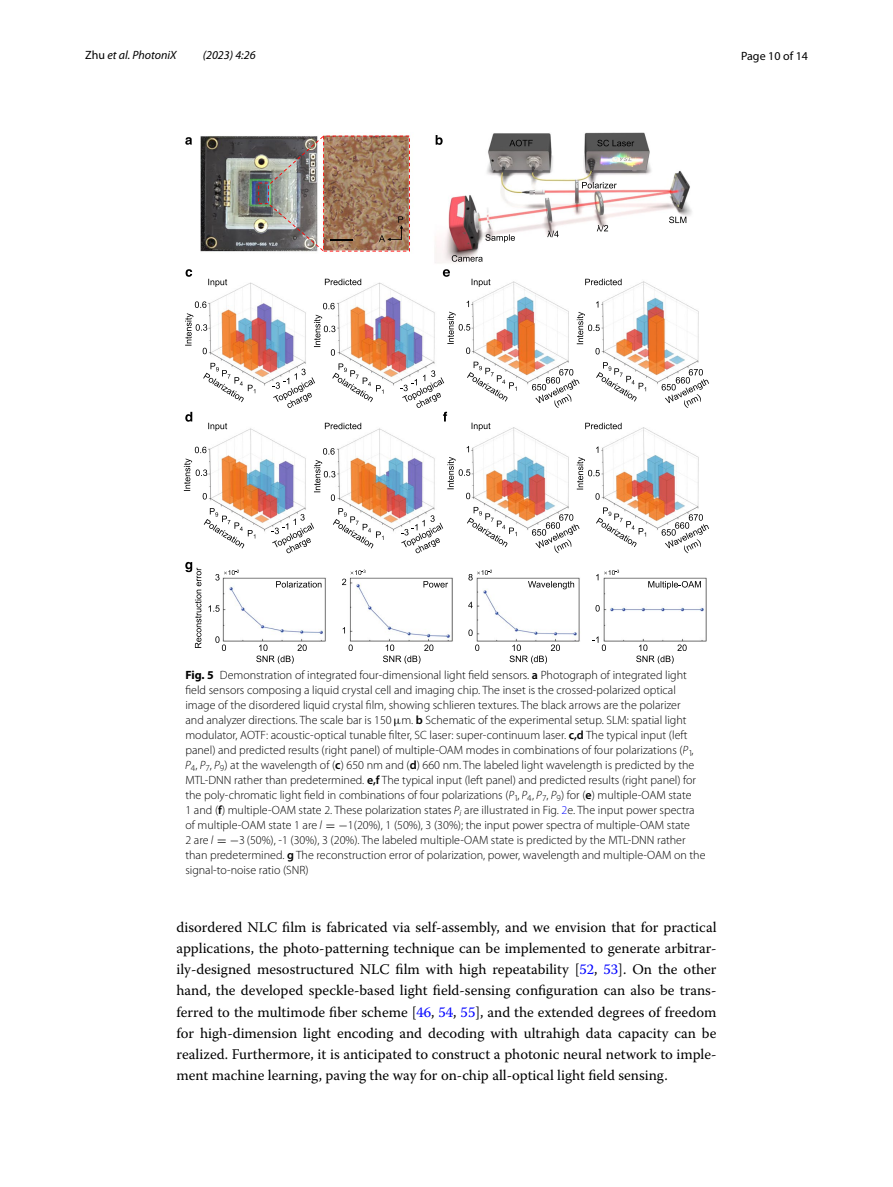
<style>
.page{position:relative;width:893px;height:1187px;background:#fff}
.page>*{position:absolute;margin:0;border:0;box-sizing:border-box;transform-origin:0 0}
.t1{font:14.7px/21.3px "Warnock Pro";color:#000;text-align:justify}
.t2{font:300 12px/15px "Myriad Pro";color:#000}
.t3{font:italic 12px "Myriad Pro";color:#000}
.t4{font:12px "Myriad Pro";color:#000}
.s1{font-style:normal}
.s2{font-weight:700}
.s3{font-weight:600}
.s4{font-family:"MTGU3";font-weight:400}
.s5{font-family:"Myriad Pro Light It 15";font-weight:400}
.s6{font-family:"Myriad Pro Light It 16";font-weight:400}
.s7{font-family:"Myriad Pro Light It 6";font-weight:400}
.s8{font-family:"Myriad Pro Light It 7";font-weight:400}
.s9{font-family:"Myriad Pro Light It 8";font-weight:400}
.s10{font-family:"Myriad Pro Light It 9";font-weight:400}
.s11{font-family:"Myriad Pro Light It 10";font-weight:400}
.s12{font-family:"Myriad Pro Light It 11";font-weight:400}
.s13{font-family:"Myriad Pro Light It 12";font-weight:400}
.s14{color:#00f}
.s15{font-family:"Myriad Pro Light It 13";font-weight:400}
.s16{font-family:"MTSYN32";font-weight:400}
.s17{font-family:"Myriad Pro Light 15";font-weight:400}
.s18{font-family:"Myriad Pro Light It 14";font-weight:400}
.s19{font-family:"MTSYN33";font-weight:400}
.s20{font-family:"Myriad Pro Light 16";font-weight:400}
</style>
<div class="page">
<img style="left:201px;top:133px;width:506px;height:508px">
<svg style="left:436px;top:135px;width:7px;height:10px"></svg>
<svg style="left:597px;top:140px;width:37px;height:6px"></svg>
<svg style="left:509px;top:140px;width:24px;height:6px"></svg>
<svg style="left:582px;top:182px;width:35px;height:6px"></svg>
<svg style="left:597px;top:225px;width:11px;height:6px"></svg>
<svg style="left:452px;top:255px;width:31px;height:7px"></svg>
<svg style="left:669px;top:216px;width:17px;height:7px"></svg>
<svg style="left:485px;top:234px;width:30px;height:8px"></svg>
<svg style="left:547px;top:231px;width:12px;height:6px"></svg>
<svg style="left:185px;top:137px;width:7px;height:8px"></svg>
<img style="left:258px;top:136px;width:152px;height:115px">
<svg style="left:472px;top:279px;width:18px;height:8px"></svg>
<svg style="left:208px;top:279px;width:19px;height:8px"></svg>
<svg style="left:186px;top:269px;width:6px;height:8px"></svg>
<svg style="left:443px;top:269px;width:7px;height:8px"></svg>
<svg style="left:325px;top:279px;width:36px;height:6px"></svg>
<svg style="left:585px;top:279px;width:37px;height:6px"></svg>
<svg style="left:185px;top:301px;width:22px;height:53px"></svg>
<svg style="left:577px;top:301px;width:23px;height:53px"></svg>
<svg style="left:314px;top:303px;width:21px;height:52px"></svg>
<svg style="left:447px;top:301px;width:23px;height:53px"></svg>
<svg style="left:472px;top:422px;width:18px;height:9px"></svg>
<svg style="left:208px;top:423px;width:19px;height:8px"></svg>
<svg style="left:325px;top:423px;width:36px;height:6px"></svg>
<svg style="left:585px;top:423px;width:37px;height:6px"></svg>
<svg style="left:184px;top:446px;width:23px;height:53px"></svg>
<svg style="left:577px;top:446px;width:23px;height:53px"></svg>
<svg style="left:323px;top:448px;width:12px;height:6px"></svg>
<svg style="left:314px;top:460px;width:21px;height:41px"></svg>
<svg style="left:447px;top:446px;width:23px;height:53px"></svg>
<svg style="left:273px;top:368px;width:42px;height:40px"></svg>
<svg style="left:272px;top:514px;width:42px;height:39px"></svg>
<svg style="left:185px;top:412px;width:7px;height:9px"></svg>
<svg style="left:203px;top:363px;width:52px;height:39px"></svg>
<svg style="left:204px;top:508px;width:51px;height:40px"></svg>
<svg style="left:467px;top:361px;width:50px;height:40px"></svg>
<svg style="left:467px;top:507px;width:50px;height:40px"></svg>
<svg style="left:532px;top:369px;width:48px;height:39px"></svg>
<svg style="left:332px;top:363px;width:51px;height:39px"></svg>
<svg style="left:400px;top:370px;width:47px;height:51px"></svg>
<svg style="left:596px;top:362px;width:50px;height:39px"></svg>
<svg style="left:333px;top:508px;width:50px;height:40px"></svg>
<svg style="left:401px;top:515px;width:42px;height:38px"></svg>
<svg style="left:596px;top:507px;width:50px;height:40px"></svg>
<svg style="left:662px;top:369px;width:47px;height:39px"></svg>
<svg style="left:532px;top:514px;width:48px;height:39px"></svg>
<svg style="left:662px;top:514px;width:47px;height:39px"></svg>
<svg style="left:185px;top:562px;width:16px;height:86px"></svg>
<svg style="left:209px;top:605px;width:11px;height:6px"></svg>
<svg style="left:215px;top:569px;width:24px;height:11px"></svg>
<svg style="left:342px;top:569px;width:23px;height:16px"></svg>
<svg style="left:343px;top:627px;width:2px;height:6px"></svg>
<svg style="left:468px;top:629px;width:5px;height:7px"></svg>
<svg style="left:468px;top:601px;width:5px;height:7px"></svg>
<svg style="left:468px;top:569px;width:24px;height:11px"></svg>
<svg style="left:636px;top:644px;width:51px;height:20px"></svg>
<svg style="left:592px;top:636px;width:14px;height:15px"></svg>
<svg style="left:595px;top:605px;width:5px;height:6px"></svg>
<svg style="left:596px;top:574px;width:2px;height:6px"></svg>
<svg style="left:276px;top:581px;width:45px;height:6px"></svg>
<svg style="left:423px;top:581px;width:25px;height:6px"></svg>
<svg style="left:528px;top:581px;width:46px;height:8px"></svg>
<svg style="left:648px;top:581px;width:53px;height:8px"></svg>
<svg style="left:510px;top:644px;width:50px;height:20px"></svg>
<svg style="left:475px;top:644px;width:4px;height:7px"></svg>
<svg style="left:383px;top:644px;width:50px;height:20px"></svg>
<svg style="left:349px;top:644px;width:4px;height:7px"></svg>
<svg style="left:256px;top:644px;width:51px;height:20px"></svg>
<svg style="left:215px;top:636px;width:11px;height:15px"></svg>
<svg style="left:604px;top:569px;width:15px;height:6px"></svg>
<p class="t3" style="left:85px;top:48px;width:93px"><span class="s1">Zhu</span> et al. PhotoniX</p>
<p class="t3" style="left:203px;top:48px;width:54px">(2023) 4:26</p>
<p class="t4" style="left:741px;top:48px;width:68px">Page 10 of 14</p>
<p class="t2" style="left:185px;top:667px;width:522px"><span class="s2">Fig. 5</span> Demonstration of integrated four-dimensional light field sensors. <span class="s3">a</span> Photograph of integrated light field sensors composing a liquid crystal cell and imaging chip. The inset is the crossed-polarized optical image of the disordered liquid crystal film, showing schlieren textures. The black arrows are the polarizer<br>and analyzer directions. The scale bar is 150 <span class="s4">µ</span>m. <span class="s3">b</span> Schematic of the experimental setup. SLM: spatial light modulator, AOTF: acoustic-optical tunable filter, SC laser: super-continuum laser. <span class="s3">c,d</span> The typical input (left panel) and predicted results (right panel) of multiple-OAM modes in combinations of four polarizations (<span class="s5">P</span><sub>1</sub>, <span class="s6">P</span><sub>4</sub>, <span class="s7">P</span><sub>7</sub>, <span class="s8">P</span><sub>9</sub>) at the wavelength of (<span class="s3">c</span>) 650 nm and (<span class="s3">d</span>) 660 nm. The labeled light wavelength is predicted by the MTL-DNN rather than predetermined. <span class="s3">e,f</span> The typical input (left panel) and predicted results (right panel) for the poly-chromatic light field in combinations of four polarizations (<span class="s9">P</span><sub>1</sub>, <span class="s10">P</span><sub>4</sub>, <span class="s11">P</span><sub>7</sub>, <span class="s12">P</span><sub>9</sub>) for (<span class="s3">e</span>) multiple-OAM state<br>1 and (<span class="s3">f</span>) multiple-OAM state 2. These polarization states <span class="s13">P</span><sub>i</sub> are illustrated in Fig. <span class="s14">2</span>e. The input power spectra of multiple-OAM state 1 are <span class="s15">l</span> <span class="s16">= −</span><span class="s17">1</span>(20%), 1 (50%), 3 (30%); the input power spectra of multiple-OAM state<br>2 are <span class="s18">l</span> <span class="s19">= −</span><span class="s20">3</span> (50%), -1 (30%), 3 (20%). The labeled multiple-OAM state is predicted by the MTL-DNN rather than predetermined. <span class="s3">g</span> The reconstruction error of polarization, power, wavelength and multiple-OAM on the signal-to-noise ratio (SNR)</p>
<p class="t1" style="left:176px;top:915px;width:542px">disordered NLC film is fabricated via self-assembly, and we envision that for practical applications, the photo-patterning technique can be implemented to generate arbitrar&shy;ily-designed mesostructured NLC film with high repeatability [<span class="s14">52</span>, <span class="s14">53</span>]. On the other hand, the developed speckle-based light field-sensing configuration can also be trans&shy;ferred to the multimode fiber scheme [<span class="s14">46</span>, <span class="s14">54</span>, <span class="s14">55</span>], and the extended degrees of freedom for high-dimension light encoding and decoding with ultrahigh data capacity can be realized. Furthermore, it is anticipated to construct a photonic neural network to imple&shy;ment machine learning, paving the way for on-chip all-optical light field sensing.</p>
</div>
